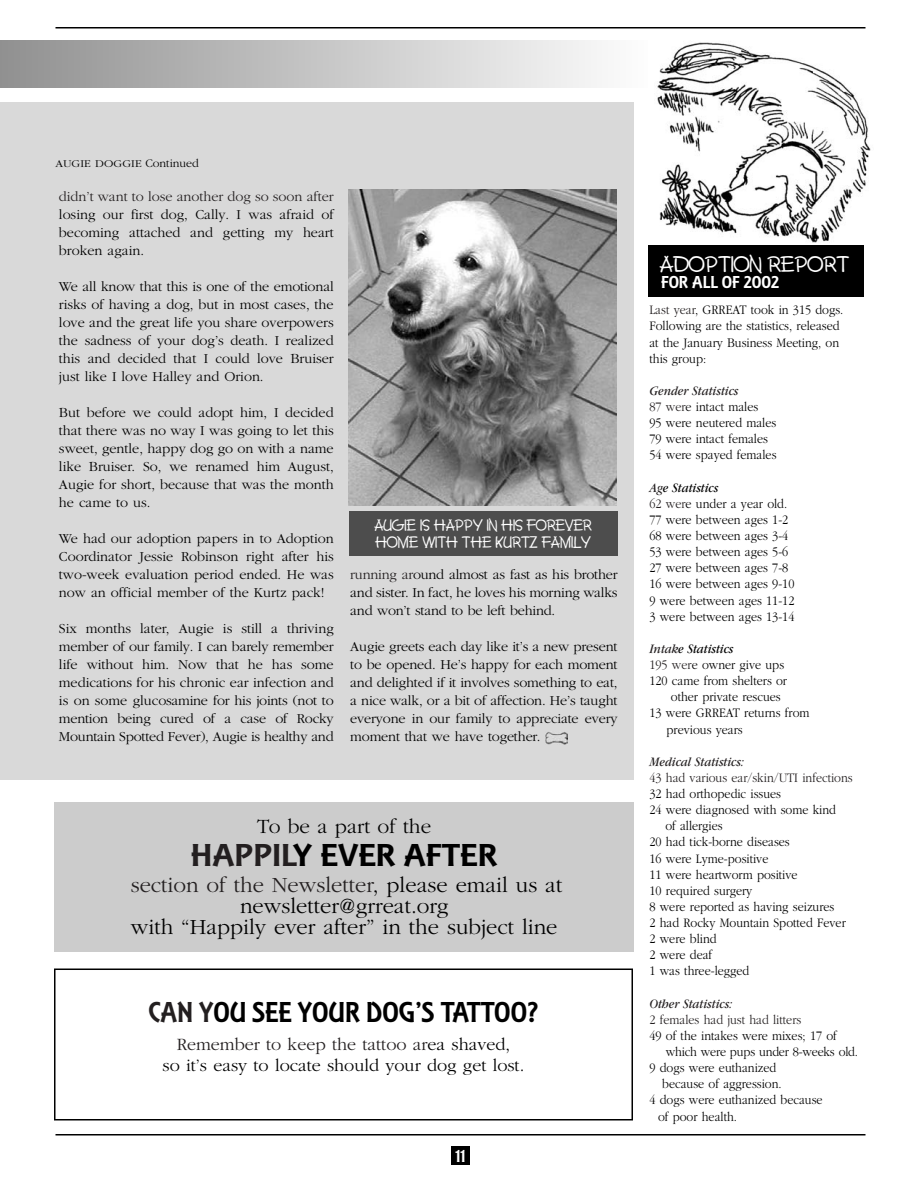
<style>
.page{position:relative;width:918px;height:1188px;background:#fff}
.page>*{position:absolute;margin:0;border:0;box-sizing:border-box;transform-origin:0 0}
.t1{font:33px "Equinox Plain";color:#000;scale:1.2 1}
.t2{font:30px "Equinox Plain";color:#000}
.t3{font:300 22.5px/21px "Garamond";color:#000;text-align:center}
.t4{font:21px "Lumparsky";color:#fff;scale:1.05 1}
.t5{font:300 21px "Garamond";color:#000}
.t6{font:300 18px/21.6px "Garamond";color:#000;text-align:center}
.t7{font:18px "Equinox Plain";color:#fff;scale:1.05 1}
.t8{font:18px "Equinox Plain";color:#fff}
.t9{font:15px/16.5px "Lumparsky";color:#fff}
.t10{font:300 14.25px/18px "Garamond";color:#000;text-align:justify}
.t11{font:300 14.25px "Garamond";color:#231f20}
.t12{font:300 13.5px/16px "Garamond";color:#000;scale:.9 1}
.t13{font:300 13.5px "Garamond";color:#231f20;scale:.9 1}
.t14{font:italic 13.5px "Garamond";color:#231f20;scale:.9 1}
.t15{font:italic 13.5px "Garamond";color:#000;scale:.9 1}
.t16{font:300 10.8px "Garamond";color:#000;scale:1.11 1}
.s1{font-size:12px}
.s2{color:#231f20}
.s3{font-weight:400;font-style:italic;color:#231f20}
.s4{font-weight:400;font-style:italic}
</style>
<div class="page">
<div style="left:54px;top:969px;width:579px;height:152px;border:2px solid #000"></div>
<div style="left:0;top:102px;width:633px;height:678px;background:#d9d9d9"></div>
<div style="left:451px;top:1147px;width:19px;height:18px;background:#000"></div>
<hr style="left:56px;top:1134px;width:810px;height:2px;background:#000">
<div style="left:0;top:40px;width:648px;height:48px;background:linear-gradient(to right,#909090,#fdfdfd)"></div>
<img style="left:657px;top:42px;width:214px;height:201px">
<hr style="left:56px;top:27px;width:810px;height:1px;background:#000">
<div style="left:54px;top:802px;width:579px;height:150px;background:#ccc"></div>
<img style="left:349px;top:189px;width:268px;height:316px">
<div style="left:349px;top:511px;width:268px;height:44px;background:#4d4d4d"></div>
<div style="left:648px;top:245px;width:216px;height:52px;background:#000"></div>
<svg style="left:545px;top:733px;width:23px;height:12px"></svg>
<img style="left:546px;top:732px;width:21px;height:12px">
<p class="t16" style="left:56px;top:159px;width:131px">AUGIE DOGGIE <span class="s1">Continued</span></p>
<p class="t11" style="left:59px;top:190px;width:276px">didn’t want to lose another dog so soon after</p>
<p class="t10" style="left:59px;top:206px;width:276px">losing our first dog, Cally. I was afraid of becoming attached and getting my heart broken again.</p>
<p class="t10" style="left:59px;top:278px;width:276px">We all know that this is one of the emotional risks of having a dog, but in most cases, the love and the great life you share overpowers the sadness of your dog’s death. I realized this and decided that I could love Bruiser just like I love Halley and Orion.</p>
<p class="t10" style="left:59px;top:404px;width:276px">But before we could adopt him, I decided that there was no way I was going to let this sweet, gentle, happy dog go on with a name like Bruiser. So, we renamed him August, Augie for short, because that was the month he came to us.</p>
<p class="t10" style="left:59px;top:530px;width:276px">We had our adoption papers in to Adoption Coordinator Jessie Robinson right after his two-week evaluation period ended. He was now an official member of the Kurtz pack!</p>
<p class="t10" style="left:59px;top:620px;width:276px">Six months later, Augie is still a thriving member of our family. I can barely remember life without him. Now that he has some medications for his chronic ear infection and is on some glucosamine for his joints (not to mention being cured of a case of Rocky Mountain Spotted Fever), Augie is healthy and</p>
<p class="t9" style="left:374px;top:519px;width:219px">AUGIE IS HAPPY IN HIS FOREVER<br>HOME WITH THE KURTZ FAMILY</p>
<p class="t10" style="left:350px;top:567px;width:269px"><span class="s2">running ar</span>ound almost as fast as his brother and sister. In fact, he loves his morning walks and won’t stand to be left behind.</p>
<p class="t10" style="left:350px;top:639px;width:269px">Augie greets each day like it’s a new present to be opened. He’s happy for each moment and delighted if it involves something to eat, a nice walk, or a bit of affection. He’s taught everyone in our family to appreciate every moment that we have together.</p>
<h3 class="t5" style="left:257px;top:818px;width:175px">To be a part of the</h3>
<h1 class="t1" style="left:191px;top:843px;width:257px"><span class="s2">HAPPIL</span>Y EVER AFTER</h1>
<h3 class="t3" style="left:131px;top:876px;width:433px"><span class="s2">section of the Newsletter</span>, please email us at newsletter@grreat.org<br>with “Happily ever after” in the subject line</h3>
<h2 class="t2" style="left:148px;top:1000px;width:392px"><span class="s2">CAN Y</span>OU SEE YOUR DOG’S TATTOO?</h2>
<p class="t6" style="left:163px;top:1035px;width:363px"><span class="s2">Remember to keep the tattoo ar</span>ea shaved,<br>so it’s easy to locate should your dog get lost.</p>
<p class="t8" style="left:455px;top:1149px;width:12px">11</p>
<h3 class="t4" style="left:660px;top:256px;width:182px">ADOPTION REPORT</h3>
<p class="t7" style="left:661px;top:275px;width:114px">FOR ALL OF 2002</p>
<p class="t12" style="left:650px;top:303px;width:217px"><span class="s2">Last year</span>, GRREAT took in 315 dogs.<br>Following are the statistics, released at the January Business Meeting, on this group:</p>
<p class="t12" style="left:650px;top:384px;width:143px"><span class="s3">Gender Statistics<br></span><span class="s2">87 wer</span>e intact males<br>95 were neutered males<br>79 were intact females<br>54 were spayed females</p>
<p class="t12" style="left:650px;top:480px;width:163px"><span class="s3">Ag</span><span class="s4">e Statistics<br></span><span class="s2">62 wer</span>e under a year old.<br>77 were between ages 1-2<br>68 were between ages 3-4<br>53 were between ages 5-6<br>27 were between ages 7-8<br>16 were between ages 9-10<br>9 were between ages 11-12<br>3 were between ages 13-14</p>
<p class="t15" style="left:650px;top:644px;width:95px"><span class="s2">Intak</span>e Statistics</p>
<p class="t12" style="left:650px;top:658px;width:151px"><span class="s2">195 wer</span>e owner give ups</p>
<p class="t12" style="left:650px;top:674px;width:154px">120 came from shelters or</p>
<p class="t12" style="left:671px;top:690px;width:124px">other private rescues</p>
<p class="t12" style="left:650px;top:706px;width:179px">13 were GRREAT returns from</p>
<p class="t12" style="left:667px;top:722px;width:86px">previous years</p>
<p class="t14" style="left:650px;top:757px;width:106px">Medical Statistics:</p>
<p class="t13" style="left:650px;top:772px;width:227px">43 had various ear/skin/UTI infections</p>
<p class="t12" style="left:650px;top:787px;width:148px">32 had orthopedic issues</p>
<p class="t12" style="left:650px;top:803px;width:209px">24 were diagnosed with some kind</p>
<p class="t12" style="left:665px;top:819px;width:65px">of allergies</p>
<p class="t12" style="left:650px;top:835px;width:157px">20 had tick-borne diseases</p>
<p class="t12" style="left:650px;top:851px;width:134px">16 were Lyme-positive</p>
<p class="t12" style="left:650px;top:867px;width:166px">11 were heartworm positive</p>
<p class="t12" style="left:650px;top:884px;width:116px">10 required surgery</p>
<p class="t12" style="left:650px;top:900px;width:207px">8 were reported as having seizures</p>
<p class="t12" style="left:650px;top:916px;width:220px">2 had Rocky Mountain Spotted Fever</p>
<p class="t12" style="left:650px;top:932px;width:76px">2 were blind</p>
<p class="t12" style="left:650px;top:948px;width:71px">2 were deaf</p>
<p class="t12" style="left:650px;top:964px;width:113px">1 was three-legged</p>
<p class="t14" style="left:650px;top:999px;width:93px">Other Statistics:</p>
<p class="t13" style="left:650px;top:1014px;width:170px">2 females had just had litters</p>
<p class="t12" style="left:650px;top:1029px;width:210px">49 of the intakes were mixes; 17 of</p>
<p class="t12" style="left:666px;top:1045px;width:215px">which were pups under 8-weeks old.</p>
<p class="t12" style="left:650px;top:1061px;width:142px">9 dogs were euthanized</p>
<p class="t12" style="left:662px;top:1077px;width:134px">because of aggression.</p>
<p class="t12" style="left:650px;top:1093px;width:194px">4 dogs were euthanized because</p>
<p class="t12" style="left:658px;top:1109px;width:89px">of poor health.</p>
</div>
